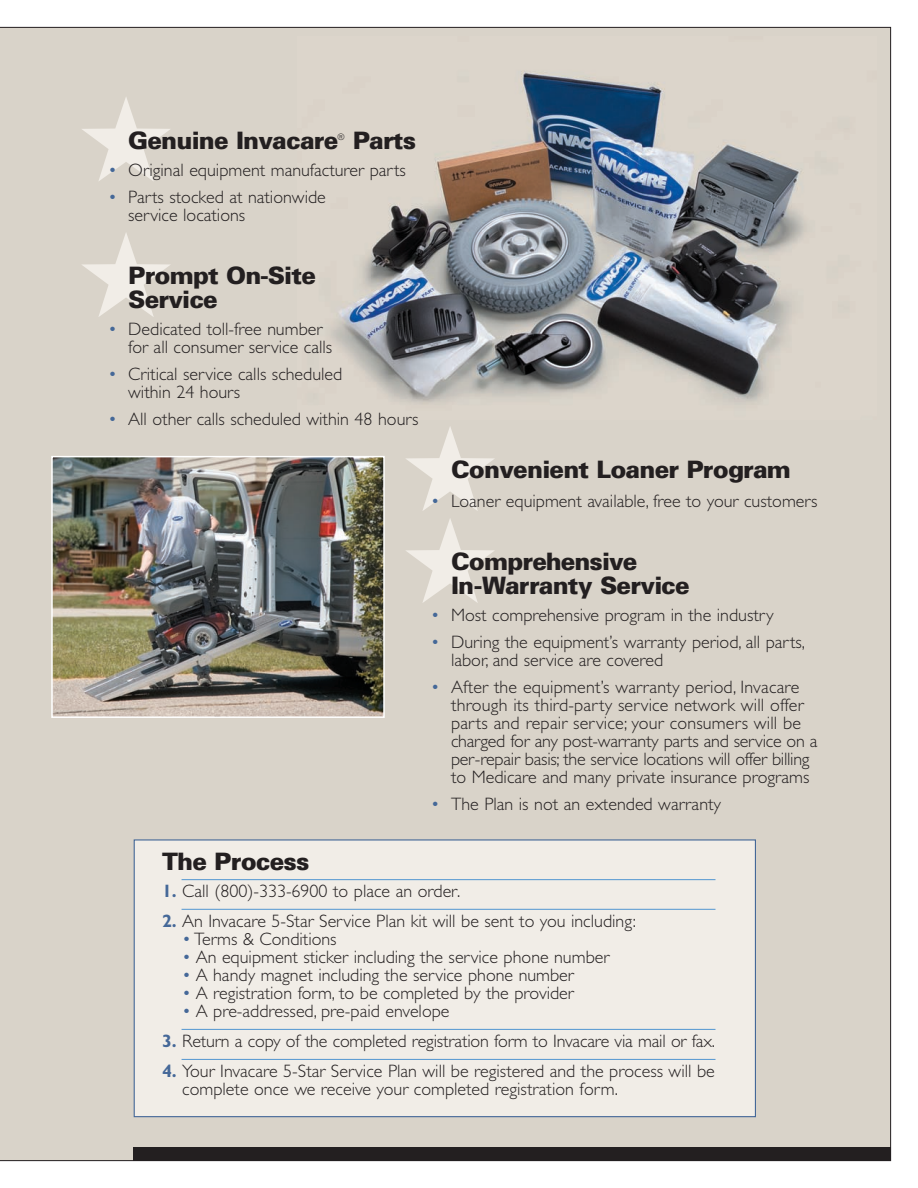
<style>
.page{position:relative;width:918px;height:1188px;background:#fff}
.page>*{position:absolute;margin:0;border:0;box-sizing:border-box;transform-origin:0 0}
.t1{font:900 24px/24px "Univers";letter-spacing:-.035em;color:#231f20}
.t2{font:300 18px/18px "Gill Sans";color:#231f20}
.t3{font:300 9px "Gill Sans";color:#231f20}
.s1{color:#456898}
.s2{font-weight:700;color:#456898}
</style>
<div class="page">
<div style="left:0;top:27px;width:891px;height:1134px;background:#d9d3c9"></div>
<div style="left:134px;top:1148px;width:757px;height:13px;background:#231f20"></div>
<svg style="left:81px;top:96px;width:90px;height:86px;background:#e0dbd2"></svg>
<svg style="left:81px;top:232px;width:90px;height:85px;background:#e0dbd2"></svg>
<svg style="left:405px;top:426px;width:90px;height:85px;background:#e0dbd2"></svg>
<svg style="left:405px;top:518px;width:90px;height:85px;background:#e0dbd2"></svg>
<img style="left:297px;top:37px;width:579px;height:382px">
<img style="left:54px;top:459px;width:328px;height:256px">
<div style="left:51px;top:456px;width:334px;height:262px;border:2px solid #fff"></div>
<div style="left:134px;top:840px;width:621px;height:277px;background:#f1ede7"></div>
<div style="left:134px;top:839px;width:622px;height:278px;border:1px solid #456898"></div>
<hr style="left:182px;top:1059px;width:534px;height:1px;background:#5296d1">
<hr style="left:182px;top:1029px;width:534px;height:1px;background:#5296d1">
<hr style="left:182px;top:909px;width:534px;height:1px;background:#5296d1">
<hr style="left:182px;top:879px;width:534px;height:1px;background:#5296d1">
<h1 class="t1" style="left:128px;top:131px;width:212px">Genuine Invacare</h1>
<p class="t3" style="left:337px;top:133px;width:9px">®</p>
<h1 class="t1" style="left:353px;top:131px;width:65px">Parts</h1>
<p class="t2" style="left:108px;top:163px;width:299px"><span class="s1">•</span> Original equipment manufacturer parts</p>
<p class="t2" style="left:128px;top:190px;width:199px;text-indent:-20px"><span class="s1">•</span> Parts stocked at nationwide service locations</p>
<h1 class="t1" style="left:128px;top:266px;width:189px">Prompt On-Site<br>Service</h1>
<p class="t2" style="left:128px;top:322px;width:205px;text-indent:-20px"><span class="s1">•</span> Dedicated toll-free number for all consumer service calls</p>
<p class="t2" style="left:128px;top:367px;width:216px;text-indent:-20px"><span class="s1">•</span> Critical service calls scheduled within 24 hours</p>
<p class="t2" style="left:108px;top:412px;width:312px"><span class="s1">•</span> All other calls scheduled within 48 hours</p>
<h1 class="t1" style="left:451px;top:460px;width:341px">Convenient Loaner Program</h1>
<p class="t2" style="left:431px;top:493px;width:388px"><span class="s1">•</span> Loaner equipment available, free to your customers</p>
<h1 class="t1" style="left:451px;top:551px;width:240px">Comprehensive<br>In-Warranty Service</h1>
<p class="t2" style="left:431px;top:607px;width:344px"><span class="s1">•</span> Most comprehensive program in the industry</p>
<p class="t2" style="left:451px;top:634px;width:356px;text-indent:-20px"><span class="s1">•</span> During the equipment’s warranty period, all parts, labor, and service are covered</p>
<p class="t2" style="left:451px;top:679px;width:368px;text-indent:-20px"><span class="s1">•</span> After the equipment’s warranty period, Invacare through its third-party service network will offer parts and repair service; your consumers will be charged for any post-warranty parts and service on a per-repair basis; the service locations will offer billing to Medicare and many private insurance programs</p>
<p class="t2" style="left:431px;top:796px;width:292px"><span class="s1">•</span> The Plan is not an extended warranty</p>
<h1 class="t1" style="left:162px;top:852px;width:149px">The Process</h1>
<p class="t2" style="left:162px;top:884px;width:300px"><span class="s2">1.</span> Call (800)-333-6900 to place an order.</p>
<p class="t2" style="left:162px;top:914px;width:476px"><span class="s2">2.</span> An Invacare 5-Star Service Plan kit will be sent to you including:</p>
<p class="t2" style="left:182px;top:932px;width:156px"><span class="s1">•</span> Terms &amp; Conditions</p>
<p class="t2" style="left:182px;top:950px;width:429px"><span class="s1">•</span> An equipment sticker including the service phone number</p>
<p class="t2" style="left:182px;top:968px;width:393px"><span class="s1">•</span> A handy magnet including the service phone number</p>
<p class="t2" style="left:182px;top:986px;width:393px"><span class="s1">•</span> A registration form, to be completed by the provider</p>
<p class="t2" style="left:182px;top:1004px;width:269px"><span class="s1">•</span> A pre-addressed, pre-paid envelope</p>
<p class="t2" style="left:162px;top:1034px;width:554px"><span class="s2">3.</span> Return a copy of the completed registration form to Invacare via mail or fax.</p>
<p class="t2" style="left:182px;top:1064px;width:534px;text-indent:-20px"><span class="s2">4.</span> Your Invacare 5-Star Service Plan will be registered and the process will be complete once we receive your completed registration form.</p>
</div>
